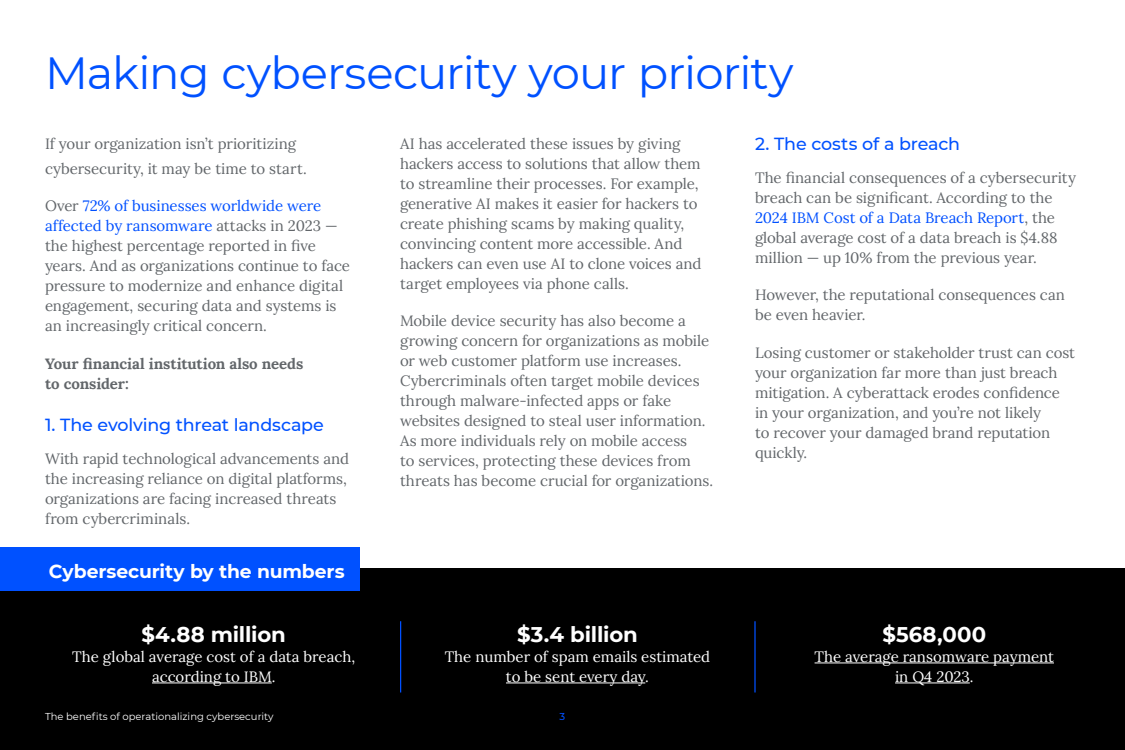
<style>
.page{position:relative;width:1125px;height:750px;background:#fff}
.page>*{position:absolute;margin:0;border:0;box-sizing:border-box;transform-origin:0 0}
.t1{font:45px "Montserrat";letter-spacing:-.02em;color:#0051ff}
.t2{font:700 21.25px "Montserrat";letter-spacing:-.01em;color:#fff}
.t3{font:700 18.75px "Montserrat";letter-spacing:-.005em;color:#fff}
.t4{font:500 17.5px "Montserrat";letter-spacing:-.01em;color:#0051ff}
.t5{font:15px/20px "Lora";letter-spacing:-.005em;color:#62666a}
.t6{font:15px/20px "Lora";color:#fff;text-align:center}
.t7{font:700 15px/20px "Lora";letter-spacing:-.005em;color:#62666a}
.t8{font:10px "Montserrat";color:#fff}
.t9{font:500 10px "Montserrat";color:#0051ff}
.s1{color:#0050ff}
</style>
<div class="page">
<div style="left:0;top:569px;width:1125px;height:181px;background:#000"></div>
<div style="left:0;top:548px;width:360px;height:43px;background:#0051ff"></div>
<hr style="left:152px;top:683px;width:120px;height:1px;background:#fff">
<hr style="left:506px;top:683px;width:139px;height:1px;background:#fff">
<hr style="left:815px;top:663px;width:239px;height:1px;background:#fff">
<hr style="left:895px;top:683px;width:75px;height:1px;background:#fff">
<hr style="left:400px;top:621px;width:1px;height:71px;background:#0050ff">
<hr style="left:754px;top:621px;width:2px;height:71px;background:#0050ff">
<h1 class="t1" style="left:45px;top:42px;width:750px">Making cybersecurity your priority</h1>
<p class="t5" style="left:45px;top:130px;width:263px;line-height:25px">If your organization isn’t prioritizing cybersecurity, it may be time to start.</p>
<p class="t5" style="left:45px;top:195px;width:306px">Over <span class="s1">72% of businesses worldwide were affected by ransomware</span> attacks in 2023 — the highest percentage reported in five years. And as organizations continue to face pressure to modernize and enhance digital engagement, securing data and systems is an increasingly critical concern.</p>
<p class="t7" style="left:45px;top:352px;width:260px">Your financial institution also needs to consider:</p>
<p class="t4" style="left:45px;top:413px;width:280px">1. The evolving threat landscape</p>
<p class="t5" style="left:45px;top:447px;width:306px">With rapid technological advancements and the increasing reliance on digital platforms, organizations are facing increased threats from cybercriminals.</p>
<p class="t3" style="left:49px;top:558px;width:297px">Cybersecurity by the numbers</p>
<h2 class="t2" style="left:142px;top:619px;width:146px">$4.88 million</h2>
<p class="t6" style="left:72px;top:645px;width:284px">The global average cost of a data breach, according to IBM.</p>
<p class="t5" style="left:400px;top:132px;width:303px">AI has accelerated these issues by giving hackers access to solutions that allow them to streamline their processes. For example, generative AI makes it easier for hackers to create phishing scams by making quality, convincing content more accessible. And hackers can even use AI to clone voices and target employees via phone calls.</p>
<p class="t5" style="left:400px;top:310px;width:315px">Mobile device security has also become a growing concern for organizations as mobile or web customer platform use increases.<br>Cybercriminals often target mobile devices through malware-infected apps or fake websites designed to steal user information.<br>As more individuals rely on mobile access<br>to services, protecting these devices from threats has become crucial for organizations.</p>
<h2 class="t2" style="left:517px;top:619px;width:122px">$3.4 billion</h2>
<p class="t6" style="left:445px;top:645px;width:267px">The number of spam emails estimated to be sent every day.</p>
<p class="t8" style="left:45px;top:709px;width:230px">The benefits of operationalizing cybersecurity</p>
<p class="t9" style="left:560px;top:709px;width:7px">3</p>
<p class="t4" style="left:755px;top:132px;width:207px">2. The costs of a breach</p>
<p class="t5" style="left:755px;top:167px;width:322px">The financial consequences of a cybersecurity breach can be significant. According to the <span class="s1">2024 IBM Cost of a Data Breach Report</span>, the global average cost of a data breach is $4.88 million — up 10% from the previous year.</p>
<p class="t5" style="left:755px;top:284px;width:311px">However, the reputational consequences can be even heavier.</p>
<p class="t5" style="left:755px;top:342px;width:322px">Losing customer or stakeholder trust can cost your organization far more than just breach mitigation. A cyberattack erodes confidence in your organization, and you’re not likely<br>to recover your damaged brand reputation quickly.</p>
<h2 class="t2" style="left:882px;top:619px;width:105px">$568,000</h2>
<p class="t6" style="left:815px;top:645px;width:241px">The average ransomware payment in Q4 2023.</p>
</div>
